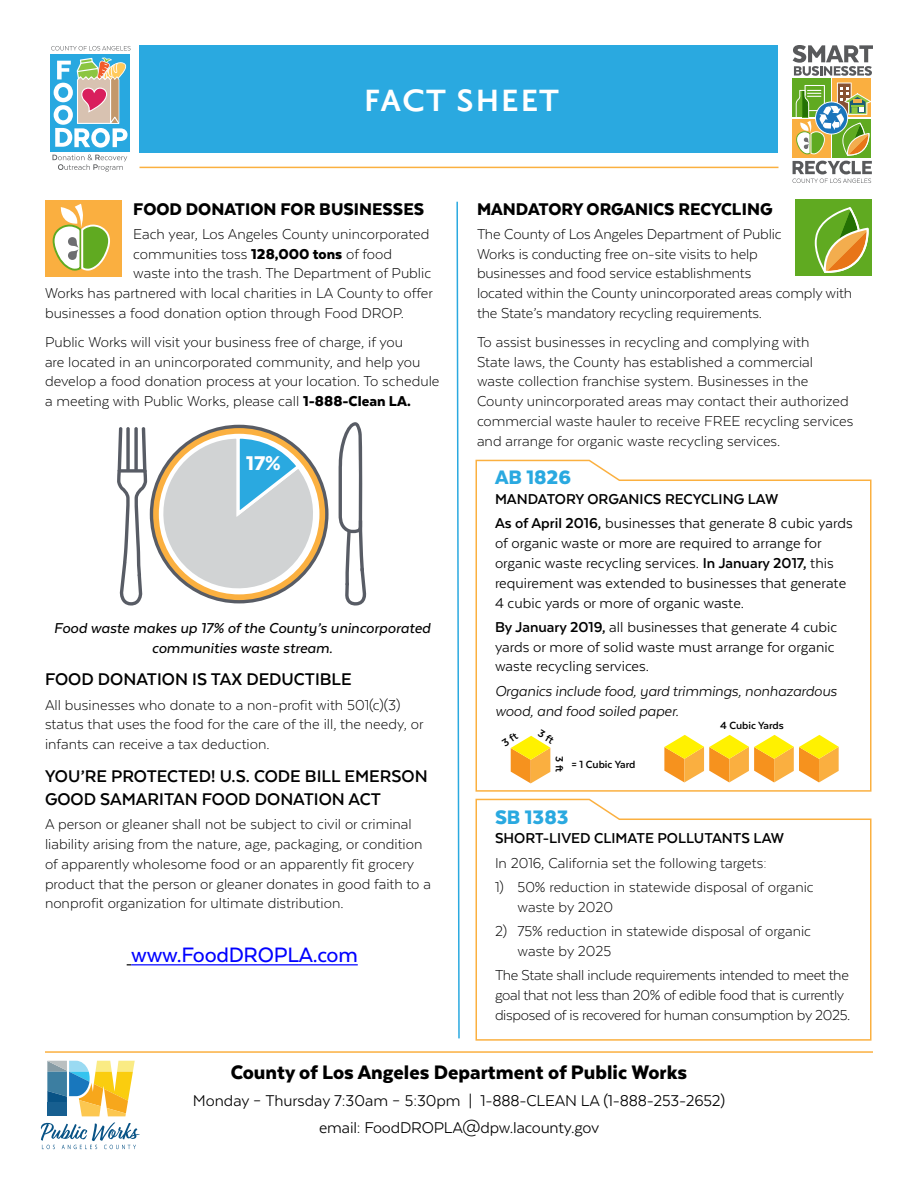
<style>
.page{position:relative;width:918px;height:1188px;background:#fff}
.page>*{position:absolute;margin:0;border:0;box-sizing:border-box;transform-origin:0 0}
.t1{font:700 37.5px "Priori San";letter-spacing:.03em;color:#fff}
.t2{font:500 24px "Texta";letter-spacing:-.01em;color:#00f}
.t3{font:900 22.95px "Texta";color:#fff}
.t4{font:900 22.5px "Texta";color:#000}
.t5{font:900 22.5px "Texta";color:#2aa9e0}
.t6{font:700 19.5px/23.4px "Texta";color:#000}
.t7{font:900 19.5px "Texta";color:#000}
.t8{font:18px/27px "Texta";letter-spacing:-.01em;color:#000;text-align:center}
.t9{font:300 16.5px/19.8px "Texta";color:#000}
.t10{font:16.5px/19.8px "Texta";color:#000}
.t11{font:300 16.5px/19.8px "Texta";letter-spacing:-.02em;color:#000}
.t12{font:700 16.5px/24.3px "Texta";color:#000}
.t13{font:italic 16.5px/19.8px "Texta";letter-spacing:-.01em;color:#000}
.t14{font:italic 500 16.5px/19.8px "Texta";color:#000;text-align:center}
.t15{font:700 12px "Texta";color:#000}
.s1{font-weight:900}
.s2{font-weight:400}
.s3{font-weight:700}
</style>
<div class="page">
<svg style="left:475px;top:459px;width:397px;height:333px"></svg>
<svg style="left:475px;top:798px;width:397px;height:243px"></svg>
<svg style="left:456px;top:201px;width:4px;height:838px"></svg>
<div style="left:140px;top:45px;width:638px;height:108px;background:#2aa9e0"></div>
<hr style="left:131px;top:964px;width:227px;height:1px;background:#00f">
<div style="left:792px;top:79px;width:39px;height:38px;background:#60aa21"></div>
<div style="left:833px;top:79px;width:38px;height:38px;background:#faaf40"></div>
<div style="left:792px;top:119px;width:39px;height:38px;background:#faaf40"></div>
<svg style="left:793px;top:45px;width:80px;height:31px"></svg>
<svg style="left:793px;top:83px;width:79px;height:100px"></svg>
<div style="left:51px;top:54px;width:79px;height:98px;background:#28a8e0"></div>
<svg style="left:53px;top:155px;width:74px;height:17px"></svg>
<svg style="left:51px;top:46px;width:80px;height:5px"></svg>
<svg style="left:54px;top:57px;width:74px;height:91px"></svg>
<div style="left:795px;top:199px;width:77px;height:77px;background:#60aa21"></div>
<svg style="left:814px;top:207px;width:55px;height:66px"></svg>
<div style="left:45px;top:200px;width:77px;height:76px;background:#faaf40"></div>
<svg style="left:52px;top:204px;width:58px;height:67px"></svg>
<hr style="left:140px;top:167px;width:638px;height:1px;background:#fbb040">
<hr style="left:45px;top:1051px;width:828px;height:2px;background:#fbb040">
<svg style="left:117px;top:425px;width:212px;height:181px"></svg>
<svg style="left:339px;top:422px;width:28px;height:184px"></svg>
<svg style="left:664px;top:735px;width:175px;height:47px"></svg>
<svg style="left:41px;top:1122px;width:99px;height:27px"></svg>
<svg style="left:47px;top:1061px;width:88px;height:55px"></svg>
<svg style="left:501px;top:729px;width:54px;height:54px"></svg>
<h1 class="t1" style="left:364px;top:81px;width:196px">FACT SHEET</h1>
<p class="t7" style="left:133px;top:199px;width:292px">FOOD DONATION FOR BUSINESSES</p>
<p class="t9" style="left:133px;top:224px;width:298px">Each year, Los Angeles County unincorporated</p>
<p class="t9" style="left:133px;top:244px;width:260px">communities toss <span class="s1">128,000 tons</span> of food</p>
<p class="t9" style="left:133px;top:263px;width:300px">waste into the trash. The Department of Public</p>
<p class="t9" style="left:45px;top:283px;width:389px">Works has partnered with local charities in LA County to offer</p>
<p class="t9" style="left:45px;top:303px;width:360px">businesses a food donation option through Food DROP.</p>
<p class="t9" style="left:45px;top:332px;width:396px">Public Works will visit your business free of charge, if you<br>are located in an unincorporated community, and help you develop a food donation process at your location. To schedule a meeting with Public Works, please call <span class="s1">1-888-Clean LA.</span></p>
<h3 class="t3" style="left:246px;top:452px;width:36px">17%</h3>
<p class="t14" style="left:54px;top:618px;width:378px">Food waste makes up 17% of the County’s unincorporated communities waste stream.</p>
<p class="t6" style="left:45px;top:667px;width:308px">FOOD DONATION IS TAX DEDUCTIBLE</p>
<p class="t9" style="left:45px;top:694px;width:380px">All businesses who donate to a non-profit with 501(c)(3) status that uses the food for the care of the ill, the needy, or infants can receive a tax deduction.</p>
<p class="t6" style="left:45px;top:764px;width:384px">YOU’RE PROTECTED! U.S. CODE BILL EMERSON<br>GOOD SAMARITAN FOOD DONATION ACT</p>
<p class="t9" style="left:45px;top:814px;width:388px">A person or gleaner shall not be subject to civil or criminal liability arising from the nature, age, packaging, or condition of apparently wholesome food or an apparently fit grocery product that the person or gleaner donates in good faith to a nonprofit organization for ultimate distribution.</p>
<h2 class="t2" style="left:131px;top:943px;width:228px">www.FoodDROPLA.com</h2>
<p class="t7" style="left:477px;top:199px;width:297px">MANDATORY ORGANICS RECYCLING</p>
<p class="t9" style="left:477px;top:224px;width:377px">The County of Los Angeles Department of Public<br>Works is conducting free on-site visits to help<br>businesses and food service establishments<br>located within the County unincorporated areas comply with the State’s mandatory recycling requirements.</p>
<p class="t9" style="left:477px;top:332px;width:378px">To assist businesses in recycling and complying with<br>State laws, the County has established a commercial waste collection franchise system. Businesses in the County unincorporated areas may contact their authorized commercial waste hauler to receive FREE recycling services and arrange for organic waste recycling services.</p>
<h3 class="t5" style="left:495px;top:466px;width:78px">AB 1826</h3>
<p class="t12" style="left:495px;top:487px;width:359px">MANDATORY ORGANICS RECYCLING LAW<br>As of April 2016, <span class="s2">businesses that generate 8 cubic yards</span></p>
<p class="t10" style="left:495px;top:533px;width:353px">of organic waste or more are required to arrange for organic waste recycling services. <span class="s3">In January 2017,</span> this requirement was extended to businesses that generate 4 cubic yards or more of organic waste.</p>
<p class="t10" style="left:495px;top:617px;width:344px"><span class="s3">By January 2019,</span> all businesses that generate 4 cubic yards or more of solid waste must arrange for organic waste recycling services.</p>
<p class="t13" style="left:495px;top:681px;width:343px">Organics include food, yard trimmings, nonhazardous wood, and food soiled paper.</p>
<p class="t15" style="left:566px;top:756px;width:18px;rotate:90deg">3 ft</p>
<p class="t15" style="left:572px;top:759px;width:65px">= 1 Cubic Yard</p>
<p class="t15" style="left:720px;top:720px;width:65px">4 Cubic Yards</p>
<h3 class="t5" style="left:495px;top:805px;width:75px">SB 1383</h3>
<p class="t12" style="left:495px;top:826px;width:291px">SHORT-LIVED CLIMATE POLLUTANTS LAW</p>
<p class="t9" style="left:495px;top:853px;width:273px">In 2016, California set the following targets:</p>
<p class="t9" style="left:518px;top:877px;width:298px;text-indent:-23px">1) 50% reduction in statewide disposal of organic waste by 2020</p>
<p class="t9" style="left:518px;top:921px;width:295px;text-indent:-23px">2) 75% reduction in statewide disposal of organic waste by 2025</p>
<p class="t11" style="left:495px;top:965px;width:357px">The State shall include requirements intended to meet the goal that not less than 20% of edible food that is currently disposed of is recovered for human consumption by 2025.</p>
<h3 class="t4" style="left:231px;top:1061px;width:458px">County of Los Angeles Department of Public Works</h3>
<p class="t8" style="left:193px;top:1087px;width:534px">Monday – Thursday 7:30am – 5:30pm | 1-888-CLEAN LA (1-888-253-2652) email: FoodDROPLA@dpw.lacounty.gov</p>
</div>
